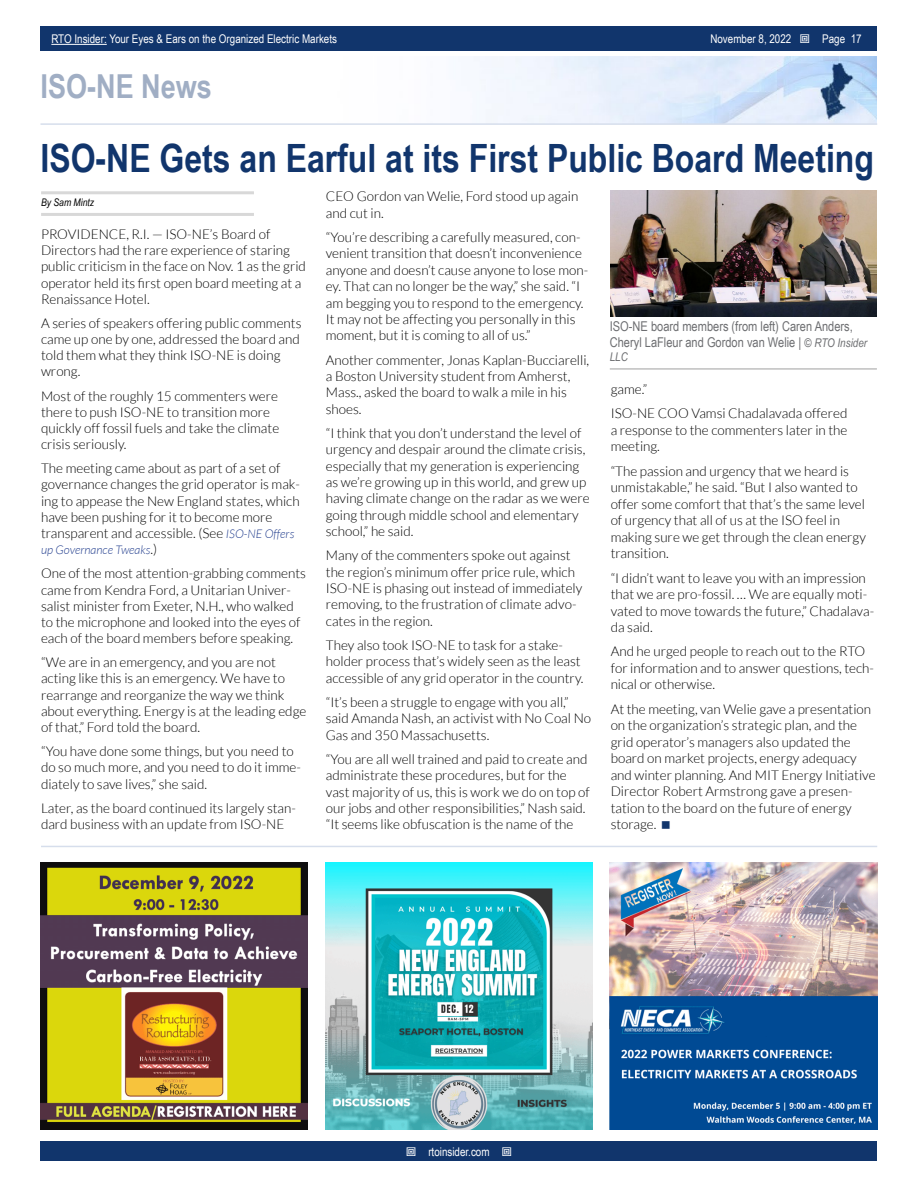
<style>
.page{position:relative;width:918px;height:1188px;background:#fff}
.page>*{position:absolute;margin:0;border:0;box-sizing:border-box;transform-origin:0 0}
.t1{font:700 39px "Arial Narrow";color:#11356c}
.t2{font:700 33px "Arial Narrow";color:#a0aec4}
.t3{font:300 13.5px/16.4px "Lato";color:#000}
.t4{font:13.5px/16.2px "Arial Narrow";color:#6d6e71}
.t5{font:12px "Arial Narrow";color:#fff}
.t6{font:italic 300 12px "Lato";color:#25408f}
.t7{font:italic 12px "Arial Narrow";color:#6d6e71}
.t8{font:italic 10.5px "Arial Narrow";color:#000}
.s1{font-style:italic;font-size:12px;color:#25408f}
.s2{font-style:normal;font-size:13.5px;color:#000}
.s3{font-style:italic;font-size:12px}
</style>
<div class="page">
<div style="left:41px;top:1142px;width:836px;height:19px;background:#11356c"></div>
<div style="left:41px;top:27px;width:836px;height:24px;background:#11356c"></div>
<hr style="left:51px;top:44px;width:56px;height:1px;background:#fff">
<img style="left:474px;top:56px;width:403px;height:67px">
<hr style="left:40px;top:123px;width:837px;height:2px;background:#d6deec">
<hr style="left:41px;top:191px;width:213px;height:3px;background:#d8d8d8">
<hr style="left:41px;top:213px;width:213px;height:3px;background:#d8d8d8">
<hr style="left:41px;top:846px;width:836px;height:1px;background:#d6deec">
<img style="left:610px;top:862px;width:267px;height:268px">
<img style="left:40px;top:862px;width:268px;height:268px">
<img style="left:325px;top:862px;width:268px;height:268px">
<hr style="left:610px;top:368px;width:267px;height:2px;background:#bfbfbf">
<img style="left:610px;top:190px;width:267px;height:127px">
<p class="t5" style="left:51px;top:30px;width:287px">RTO Insider: Your Eyes &amp; Ears on the Organized Electric Markets</p>
<p class="t5" style="left:710px;top:30px;width:82px">November 8, 2022</p>
<p class="t5" style="left:822px;top:30px;width:41px">Page 17</p>
<h2 class="t2" style="left:40px;top:61px;width:173px">ISO-NE News</h2>
<h1 class="t1" style="left:40px;top:129px;width:835px">ISO-NE Gets an Earful at its First Public Board Meeting</h1>
<p class="t8" style="left:41px;top:195px;width:55px">By Sam Mintz</p>
<p class="t3" style="left:41px;top:226px;width:266px">PROVIDENCE, R.I. — ISO-NE’s Board of Directors had the rare experience of staring public criticism in the face on Nov. 1 as the grid operator held its first open board meeting at a Renaissance Hotel.</p>
<p class="t3" style="left:41px;top:315px;width:262px">A series of speakers offering public comments came up one by one, addressed the board and told them what they think ISO-NE is doing wrong.</p>
<p class="t3" style="left:41px;top:388px;width:240px">Most of the roughly 15 commenters were there to push ISO-NE to transition more quickly off fossil fuels and take the climate crisis seriously.</p>
<p class="t3" style="left:41px;top:460px;width:261px">The meeting came about as part of a set of governance changes the grid operator is mak&shy;ing to appease the New England states, which have been pushing for it to become more transparent and accessible. (See <span class="s1">ISO-NE Offers</span></p>
<p class="t6" style="left:41px;top:544px;width:118px">up Governance Tweaks<span class="s2">.)</span></p>
<p class="t3" style="left:41px;top:565px;width:266px">One of the most attention-grabbing comments came from Kendra Ford, a Unitarian Univer&shy;salist minister from Exeter, N.H., who walked to the microphone and looked into the eyes of each of the board members before speaking.</p>
<p class="t3" style="left:41px;top:654px;width:267px">“We are in an emergency, and you are not acting like this is an emergency. We have to rearrange and reorganize the way we think about everything. Energy is at the leading edge of that,” Ford told the board.</p>
<p class="t3" style="left:41px;top:743px;width:261px">“You have done some things, but you need to do so much more, and you need to do it imme&shy;diately to save lives,” she said.</p>
<p class="t3" style="left:41px;top:800px;width:257px">Later, as the board continued its largely stan&shy;dard business with an update from ISO-NE</p>
<p class="t3" style="left:326px;top:189px;width:254px">CEO Gordon van Welie, Ford stood up again and cut in.</p>
<p class="t3" style="left:326px;top:229px;width:264px">“You’re describing a carefully measured, con&shy;venient transition that doesn’t inconvenience anyone and doesn’t cause anyone to lose mon&shy;ey. That can no longer be the way,” she said. “I am begging you to respond to the emergency.<br>It may not be affecting you personally in this moment, but it is coming to all of us.”</p>
<p class="t3" style="left:326px;top:352px;width:265px">Another commenter, Jonas Kaplan-Bucciarelli, a Boston University student from Amherst, Mass., asked the board to walk a mile in his shoes.</p>
<p class="t3" style="left:326px;top:425px;width:265px">“I think that you don’t understand the level of urgency and despair around the climate crisis, especially that my generation is experiencing as we’re growing up in this world, and grew up having climate change on the radar as we were going through middle school and elementary school,” he said.</p>
<p class="t3" style="left:326px;top:547px;width:258px">Many of the commenters spoke out against the region’s minimum offer price rule, which ISO-NE is phasing out instead of immediately removing, to the frustration of climate advo&shy;cates in the region.</p>
<p class="t3" style="left:326px;top:637px;width:258px">They also took ISO-NE to task for a stake&shy;holder process that’s widely seen as the least accessible of any grid operator in the country.</p>
<p class="t3" style="left:326px;top:694px;width:267px">“It’s been a struggle to engage with you all,” said Amanda Nash, an activist with No Coal No<br>Gas and 350 Massachusetts.</p>
<p class="t3" style="left:326px;top:751px;width:266px">“You are all well trained and paid to create and administrate these procedures, but for the vast majority of us, this is work we do on top of our jobs and other responsibilities,” Nash said. “It seems like obfuscation is the name of the</p>
<p class="t4" style="left:610px;top:317px;width:259px">ISO-NE board members (from left) Caren Anders,<br>Cheryl LaFleur and Gordon van Welie | <span class="s3">© RTO Insider</span></p>
<p class="t7" style="left:610px;top:349px;width:20px">LLC</p>
<p class="t3" style="left:611px;top:377px;width:238px;line-height:24.5px">game.”<br>ISO-NE COO Vamsi Chadalavada offered</p>
<p class="t3" style="left:611px;top:422px;width:238px">a response to the commenters later in the meeting.</p>
<p class="t3" style="left:611px;top:463px;width:257px">“The passion and urgency that we heard is unmistakable,” he said. “But I also wanted to offer some comfort that that’s the same level of urgency that all of us at the ISO feel in making sure we get through the clean energy transition.</p>
<p class="t3" style="left:611px;top:570px;width:265px">“I didn’t want to leave you with an impression that we are pro-fossil. … We are equally moti&shy;vated to move towards the future,” Chadalava&shy;da said.</p>
<p class="t3" style="left:611px;top:643px;width:265px">And he urged people to reach out to the RTO for information and to answer questions, tech&shy;nical or otherwise.</p>
<p class="t3" style="left:611px;top:701px;width:266px">At the meeting, van Welie gave a presentation on the organization’s strategic plan, and the grid operator’s managers also updated the board on market projects, energy adequacy and winter planning. And MIT Energy Initiative Director Robert Armstrong gave a presen&shy;tation to the board on the future of energy storage.</p>
<p class="t5" style="left:428px;top:1143px;width:63px">rtoinsider.com</p>
</div>
